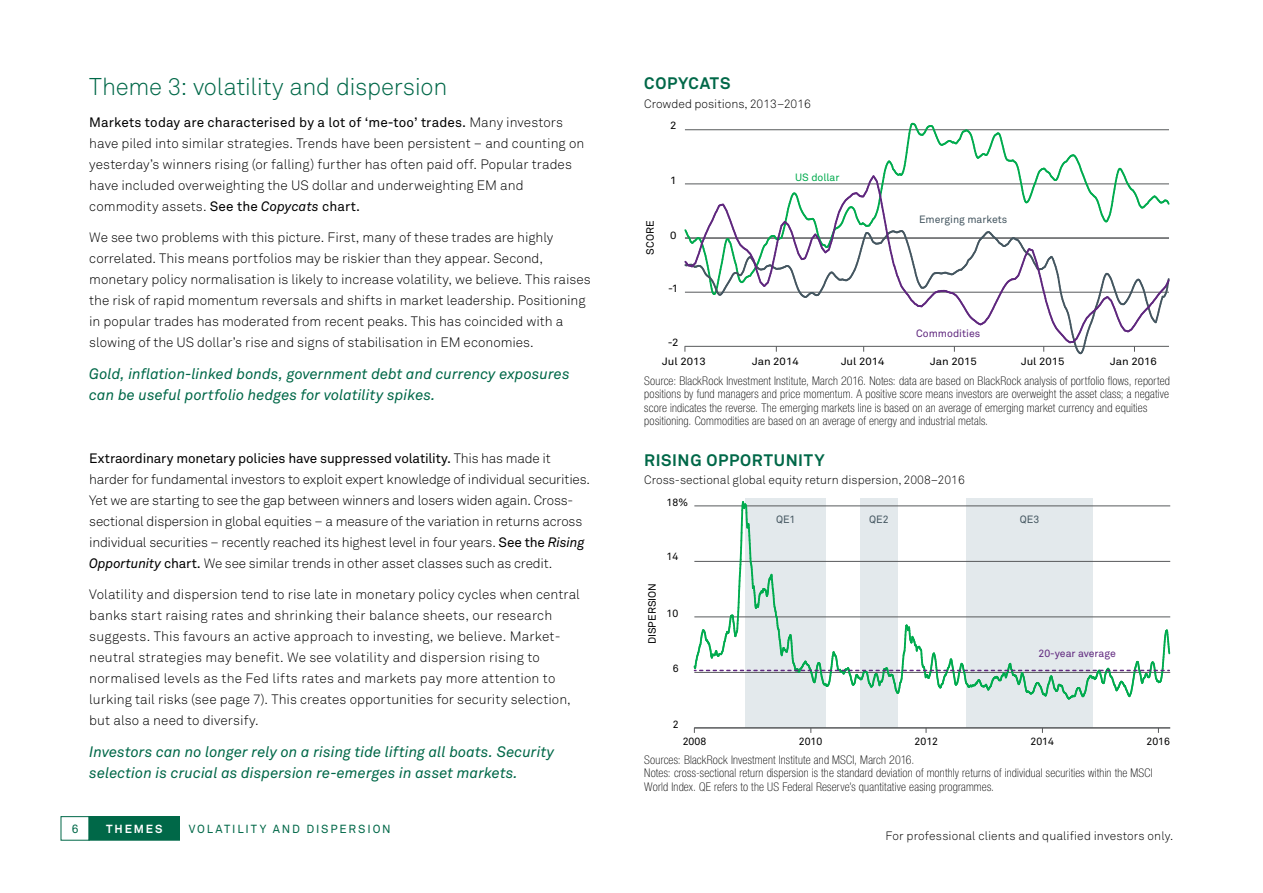
<style>
.page{position:relative;width:1263px;height:893px;background:#fff}
.page>*{position:absolute;margin:0;border:0;box-sizing:border-box;transform-origin:0 0}
.t1{font:24px "Akkurat Light Pro";letter-spacing:-.01em;color:#006848}
.t2{font:700 16.5px "Akkurat Pro";letter-spacing:.04em;color:#006848}
.t3{font:italic 15px/21px "Akkurat Pro";color:#006848}
.t4{font:13.5px/21px "Akkurat Light Pro";color:#000}
.t5{font:13.5px "Akkurat Pro";letter-spacing:-.005em;color:#000}
.t6{font:100 condensed 12px/13.5px "Helvetica Neue LT Std";letter-spacing:.015em;color:#000}
.t7{font:12px "Akkurat Light Pro";color:#000}
.t8{font:12px "Akkurat Pro";color:#006848}
.t9{font:11.7px "Akkurat Pro";letter-spacing:.16em;color:#006848}
.t10{font:700 11.7px "Akkurat Pro";letter-spacing:.16em;color:#fff}
.t11{font:10.5px "Akkurat Pro";color:#000;scale:1.08 1}
.t12{font:10.5px "Akkurat Pro";color:#000}
.t13{font:10.5px "Akkurat Pro";color:#5f277e}
.t14{font:10.5px "Akkurat Pro";color:#445660}
.t15{font:10.5px "Akkurat Pro";color:#00ab4e}
.s1{font-family:"Akkurat Light Pro"}
.s2{font-family:"Akkurat Pro"}
.s3{font-family:"Akkurat Pro";font-style:italic}
</style>
<div class="page">
<div style="left:61px;top:816px;width:28px;height:24px;border:1px solid #006848"></div>
<div style="left:89px;top:817px;width:90px;height:23px;background:#006848"></div>
<div style="left:89px;top:816px;width:91px;height:24px;border:1px solid #006848"></div>
<svg style="left:684px;top:122px;width:486px;height:233px"></svg>
<div style="left:860px;top:499px;width:38px;height:229px;background:#e3e9ec"></div>
<div style="left:966px;top:499px;width:127px;height:229px;background:#e3e9ec"></div>
<div style="left:746px;top:499px;width:80px;height:229px;background:#e3e9ec"></div>
<hr style="left:694px;top:727px;width:476px;height:2px;background:#57595b">
<svg style="left:693px;top:501px;width:477px;height:199px"></svg>
<h1 class="t1" style="left:89px;top:73px;width:360px">Theme 3: volatility and dispersion</h1>
<p class="t5" style="left:89px;top:114px;width:475px">Markets today are characterised by a lot of ‘me-too’ trades. <span class="s1">Many investors</span></p>
<p class="t4" style="left:89px;top:133px;width:496px">have piled into similar strategies. Trends have been persistent – and counting on yesterday’s winners rising (or falling) further has often paid off. Popular trades have included overweighting the US dollar and underweighting EM and commodity assets. <span class="s2">See the</span> <span class="s3">Copycats</span> <span class="s2">chart.</span></p>
<p class="t4" style="left:89px;top:227px;width:503px">We see two problems with this picture. First, many of these trades are highly correlated. This means portfolios may be riskier than they appear. Second, monetary policy normalisation is likely to increase volatility, we believe. This raises the risk of rapid momentum reversals and shifts in market leadership. Positioning in popular trades has moderated from recent peaks. This has coincided with a slowing of the US dollar’s rise and signs of stabilisation in EM economies.</p>
<p class="t3" style="left:89px;top:363px;width:482px">Gold, inflation-linked bonds, government debt and currency exposures can be useful portfolio hedges for volatility spikes.</p>
<p class="t5" style="left:89px;top:450px;width:463px">Extraordinary monetary policies have suppressed volatility. <span class="s1">This has made it</span></p>
<p class="t4" style="left:89px;top:469px;width:502px">harder for fundamental investors to exploit expert knowledge of individual securities.<br>Yet we are starting to see the gap between winners and losers widen again. Cross&shy;sectional dispersion in global equities – a measure of the variation in returns across individual securities – recently reached its highest level in four years. <span class="s2">See the</span> <span class="s3">Rising Opportunity</span> <span class="s2">chart.</span> We see similar trends in other asset classes such as credit.</p>
<p class="t4" style="left:89px;top:584px;width:492px">Volatility and dispersion tend to rise late in monetary policy cycles when central banks start raising rates and shrinking their balance sheets, our research suggests. This favours an active approach to investing, we believe. Market&shy;neutral strategies may benefit. We see volatility and dispersion rising to normalised levels as the Fed lifts rates and markets pay more attention to lurking tail risks (see page 7). This creates opportunities for security selection, but also a need to diversify.</p>
<p class="t3" style="left:89px;top:741px;width:467px">Investors can no longer rely on a rising tide lifting all boats. Security selection is crucial as dispersion re-emerges in asset markets.</p>
<p class="t8" style="left:72px;top:822px;width:8px">6</p>
<p class="t10" style="left:106px;top:822px;width:58px">THEMES</p>
<p class="t9" style="left:189px;top:822px;width:204px">VOLATILITY AND DISPERSION</p>
<p class="t2" style="left:644px;top:73px;width:88px">COPYCATS</p>
<p class="t7" style="left:644px;top:96px;width:168px">Crowded positions, 2013–2016</p>
<p class="t11" style="left:670px;top:119px;width:7px">2</p>
<p class="t12" style="left:644px;top:255px;width:35px;rotate:-90deg">SCORE</p>
<p class="t11" style="left:670px;top:174px;width:7px">1</p>
<p class="t11" style="left:670px;top:229px;width:7px">0</p>
<p class="t11" style="left:668px;top:282px;width:11px">-1</p>
<p class="t15" style="left:795px;top:171px;width:46px">US dollar</p>
<p class="t14" style="left:919px;top:213px;width:90px">Emerging markets</p>
<p class="t13" style="left:916px;top:327px;width:66px">Commodities</p>
<p class="t6" style="left:644px;top:374px;width:527px">Source: BlackRock Investment Institute, March 2016. Notes: data are based on BlackRock analysis of portfolio flows, reported positions by fund managers and price momentum. A positive score means investors are overweight the asset class; a negative score indicates the reverse. The emerging markets line is based on an average of emerging market currency and equities positioning. Commodities are based on an average of energy and industrial metals.</p>
<p class="t2" style="left:644px;top:450px;width:182px">RISING OPPORTUNITY</p>
<p class="t7" style="left:644px;top:473px;width:322px">Cross-sectional global equity return dispersion, 2008–2016</p>
<p class="t11" style="left:668px;top:337px;width:11px">-2</p>
<p class="t11" style="left:662px;top:356px;width:42px">Jul 2013</p>
<p class="t11" style="left:752px;top:356px;width:45px">Jan 2014</p>
<p class="t11" style="left:841px;top:356px;width:42px">Jul 2014</p>
<p class="t11" style="left:930px;top:356px;width:45px">Jan 2015</p>
<p class="t11" style="left:1021px;top:356px;width:42px">Jul 2015</p>
<p class="t11" style="left:1110px;top:356px;width:45px">Jan 2016</p>
<p class="t12" style="left:667px;top:496px;width:23px">18%</p>
<p class="t12" style="left:646px;top:644px;width:63px;rotate:-90deg">DISPERSION</p>
<p class="t12" style="left:666px;top:550px;width:13px">14</p>
<p class="t12" style="left:666px;top:607px;width:13px">10</p>
<p class="t12" style="left:673px;top:662px;width:7px">6</p>
<p class="t14" style="left:776px;top:513px;width:21px">QE1</p>
<p class="t14" style="left:869px;top:513px;width:21px">QE2</p>
<p class="t14" style="left:1020px;top:513px;width:21px">QE3</p>
<p class="t13" style="left:1038px;top:647px;width:79px">20-year average</p>
<p class="t12" style="left:673px;top:718px;width:7px">2</p>
<p class="t12" style="left:683px;top:735px;width:25px">2008</p>
<p class="t12" style="left:799px;top:735px;width:25px">2010</p>
<p class="t12" style="left:914px;top:735px;width:25px">2012</p>
<p class="t12" style="left:1030px;top:735px;width:25px">2014</p>
<p class="t12" style="left:1146px;top:735px;width:25px">2016</p>
<p class="t6" style="left:644px;top:753px;width:510px">Sources: BlackRock Investment Institute and MSCI, March 2016.<br>Notes: cross-sectional return dispersion is the standard deviation of monthly returns of individual securities within the MSCI<br>World Index. QE refers to the US Federal Reserve’s quantitative easing programmes.</p>
<p class="t7" style="left:885px;top:829px;width:289px">For professional clients and qualified investors only.</p>
</div>
